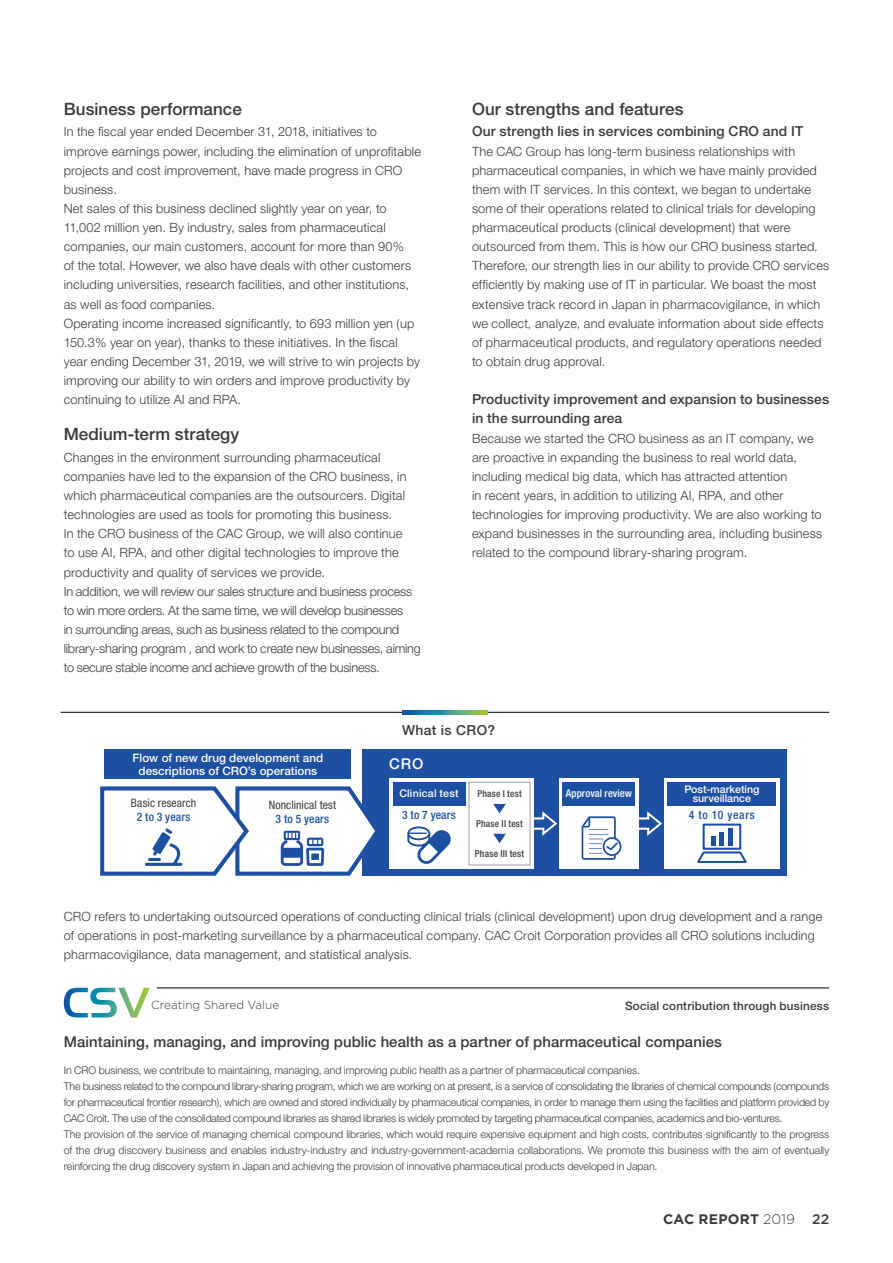
<style>
.page{position:relative;width:893px;height:1263px;background:#fff}
.page>*{position:absolute;margin:0;border:0;box-sizing:border-box;transform-origin:0 0}
.t1{font:500 16.95px "Helvetica Neue";letter-spacing:.005em;color:#3e3a39}
.t2{font:500 14.85px "Helvetica Neue";letter-spacing:.005em;color:#3e3a39}
.t3{font:500 14.85px "Helvetica Neue";color:#fff}
.t4{font:500 13.8px/19.2px "Helvetica Neue";letter-spacing:.01em;color:#3e3a39}
.t5{font:700 13.8px "Gotham";letter-spacing:.015em;color:#3e3a39}
.t6{font:300 12.75px/19.2px "Helvetica Neue";letter-spacing:.01em;color:#3e3a39}
.t7{font:500 11.7px/13.4px "Helvetica Neue";color:#fff;text-align:center}
.t8{font:500 11.7px "Helvetica Neue";letter-spacing:.015em;color:#3e3a39}
.t9{font:condensed 11.7px "Helvetica Neue";letter-spacing:.01em;color:#3e3a39}
.t10{font:500 condensed 11.7px "Helvetica Neue";letter-spacing:.015em;color:#1d50a2}
.t11{font:300 11.7px "Gotham";color:#3e3a39}
.t12{font:500 condensed 11.7px "Helvetica Neue";letter-spacing:.065em;color:#1d50a2}
.t13{font:300 10.65px/15.9px "Helvetica Neue";letter-spacing:-.015em;color:#3e3a39}
.t14{font:500 10.65px/9.6px "Helvetica Neue";color:#fff;text-align:center}
.t15{font:500 condensed 10.65px "Helvetica Neue";letter-spacing:.005em;color:#fff}
.t16{font:500 10.65px "Helvetica Neue";letter-spacing:.02em;color:#fff}
.t17{font:500 condensed 9.6px "Helvetica Neue";letter-spacing:.025em;color:#3e3a39}
.s1{font-weight:300}
.s2{font-weight:500}
</style>
<div class="page">
<div style="left:362px;top:749px;width:424px;height:127px;background:#1d50a2"></div>
<svg style="left:639px;top:811px;width:23px;height:25px"></svg>
<svg style="left:534px;top:811px;width:24px;height:25px"></svg>
<div style="left:664px;top:778px;width:116px;height:91px;background:#fff"></div>
<div style="left:668px;top:782px;width:108px;height:23px;background:#1d50a2"></div>
<div style="left:703px;top:823px;width:38px;height:27px;border:2px solid #1d50a2"></div>
<svg style="left:697px;top:851px;width:50px;height:12px"></svg>
<div style="left:711px;top:836px;width:5px;height:10px;background:#1d50a2"></div>
<div style="left:719px;top:832px;width:5px;height:14px;background:#1d50a2"></div>
<div style="left:728px;top:828px;width:5px;height:18px;background:#1d50a2"></div>
<div style="left:559px;top:778px;width:80px;height:91px;background:#fff"></div>
<div style="left:563px;top:782px;width:72px;height:23px;background:#1d50a2"></div>
<svg style="left:582px;top:816px;width:39px;height:44px"></svg>
<div style="left:389px;top:778px;width:145px;height:91px;background:#fff"></div>
<div style="left:469px;top:782px;width:61px;height:83px;background:#fff;border:1px solid #9fa0a0"></div>
<svg style="left:493px;top:804px;width:13px;height:9px"></svg>
<svg style="left:493px;top:834px;width:13px;height:9px"></svg>
<div style="left:393px;top:782px;width:72px;height:23px;background:#1d50a2"></div>
<svg style="left:407px;top:826px;width:44px;height:38px"></svg>
<svg style="left:100px;top:786px;width:275px;height:90px"></svg>
<div style="left:105px;top:749px;width:246px;height:30px;background:#1d50a2"></div>
<svg style="left:64px;top:988px;width:86px;height:29px"></svg>
<hr style="left:157px;top:988px;width:672px;height:1px;background:#000">
<hr style="left:61px;top:712px;width:768px;height:1px;background:#000">
<svg style="left:402px;top:710px;width:85px;height:4px"></svg>
<h1 class="t1" style="left:64px;top:99px;width:180px">Business performance</h1>
<p class="t6" style="left:64px;top:122px;width:359px">In the fiscal year ended December 31, 2018, initiatives to improve earnings power, including the elimination of unprofitable projects and cost improvement, have made progress in CRO business.<br>Net sales of this business declined slightly year on year, to 11,002 million yen. By industry, sales from pharmaceutical companies, our main customers, account for more than 90%<br>of the total. However, we also have deals with other customers including universities, research facilities, and other institutions, as well as food companies.<br>Operating income increased significantly, to 693 million yen (up 150.3% year on year), thanks to these initiatives. In the fiscal year ending December 31, 2019, we will strive to win projects by improving our ability to win orders and improve productivity by continuing to utilize AI and RPA.</p>
<h1 class="t1" style="left:64px;top:424px;width:177px">Medium-term strategy</h1>
<p class="t6" style="left:64px;top:447px;width:359px">Changes in the environment surrounding pharmaceutical companies have led to the expansion of the CRO business, in which pharmaceutical companies are the outsourcers. Digital technologies are used as tools for promoting this business.<br>In the CRO business of the CAC Group, we will also continue<br>to use AI, RPA, and other digital technologies to improve the productivity and quality of services we provide.<br>In addition, we will review our sales structure and business process to win more orders. At the same time, we will develop businesses<br>in surrounding areas, such as business related to the compound library-sharing program , and work to create new businesses, aiming to secure stable income and achieve growth of the business.</p>
<h1 class="t1" style="left:472px;top:99px;width:213px">Our strengths and features</h1>
<p class="t4" style="left:472px;top:122px;width:333px">Our strength lies in services combining CRO and IT</p>
<p class="t6" style="left:472px;top:141px;width:359px">The CAC Group has long-term business relationships with pharmaceutical companies, in which we have mainly provided them with IT services. In this context, we began to undertake some of their operations related to clinical trials for developing pharmaceutical products (clinical development) that were outsourced from them. This is how our CRO business started.<br>Therefore, our strength lies in our ability to provide CRO services efficiently by making use of IT in particular. We boast the most extensive track record in Japan in pharmacovigilance, in which we collect, analyze, and evaluate information about side effects of pharmaceutical products, and regulatory operations needed to obtain drug approval.</p>
<p class="t4" style="left:472px;top:390px;width:359px">Productivity improvement and expansion to businesses in the surrounding area</p>
<p class="t6" style="left:472px;top:428px;width:352px">Because we started the CRO business as an IT company, we are proactive in expanding the business to real world data, including medical big data, which has attracted attention<br>in recent years, in addition to utilizing AI, RPA, and other technologies for improving productivity. We are also working to expand businesses in the surrounding area, including business related to the compound library-sharing program.</p>
<p class="t7" style="left:133px;top:751px;width:192px">Flow of new drug development and descriptions of CRO’s operations</p>
<p class="t9" style="left:131px;top:796px;width:67px">Basic research</p>
<p class="t10" style="left:137px;top:809px;width:55px">2 to 3 years</p>
<p class="t9" style="left:269px;top:798px;width:69px">Nonclinical test</p>
<p class="t10" style="left:276px;top:811px;width:55px">3 to 5 years</p>
<p class="t4" style="left:402px;top:720px;width:95px">What is CRO?</p>
<p class="t3" style="left:389px;top:755px;width:36px">CRO</p>
<p class="t16" style="left:399px;top:787px;width:61px">Clinical test</p>
<p class="t10" style="left:402px;top:807px;width:55px">3 to 7 years</p>
<p class="t17" style="left:477px;top:788px;width:46px">Phase I test</p>
<p class="t15" style="left:566px;top:787px;width:68px">Approval review</p>
<p class="t17" style="left:476px;top:818px;width:48px">Phase II test</p>
<p class="t17" style="left:475px;top:848px;width:51px">Phase III test</p>
<p class="t14" style="left:684px;top:784px;width:77px">Post-marketing surveillance</p>
<p class="t12" style="left:689px;top:807px;width:68px">4 to 10 years</p>
<p class="t6" style="left:64px;top:906px;width:760px">CRO refers to undertaking outsourced operations of conducting clinical trials (clinical development) upon drug development and a range of operations in post-marketing surveillance by a pharmaceutical company. CAC Croit Corporation provides all CRO solutions including pharmacovigilance, data management, and statistical analysis.</p>
<p class="t11" style="left:151px;top:997px;width:129px">Creating Shared Value</p>
<p class="t8" style="left:625px;top:998px;width:206px">Social contribution through business</p>
<p class="t2" style="left:64px;top:1033px;width:660px">Maintaining, managing, and improving public health as a partner of pharmaceutical companies</p>
<p class="t13" style="left:64px;top:1062px;width:767px">In CRO business, we contribute to maintaining, managing, and improving public health as a partner of pharmaceutical companies.<br>The business related to the compound library-sharing program, which we are working on at present, is a service of consolidating the libraries of chemical compounds (compounds for pharmaceutical frontier research), which are owned and stored individually by pharmaceutical companies, in order to manage them using the facilities and platform provided by CAC Croit. The use of the consolidated compound libraries as shared libraries is widely promoted by targeting pharmaceutical companies, academics and bio-ventures.<br>The provision of the service of managing chemical compound libraries, which would require expensive equipment and high costs, contributes significantly to the progress of the drug discovery business and enables industry-industry and industry-government-academia collaborations. We promote this business with the aim of eventually reinforcing the drug discovery system in Japan and achieving the provision of innovative pharmaceutical products developed in Japan.</p>
<p class="t5" style="left:663px;top:1211px;width:167px">CAC REPORT <span class="s1">2019</span> <span class="s2">22</span></p>
</div>
